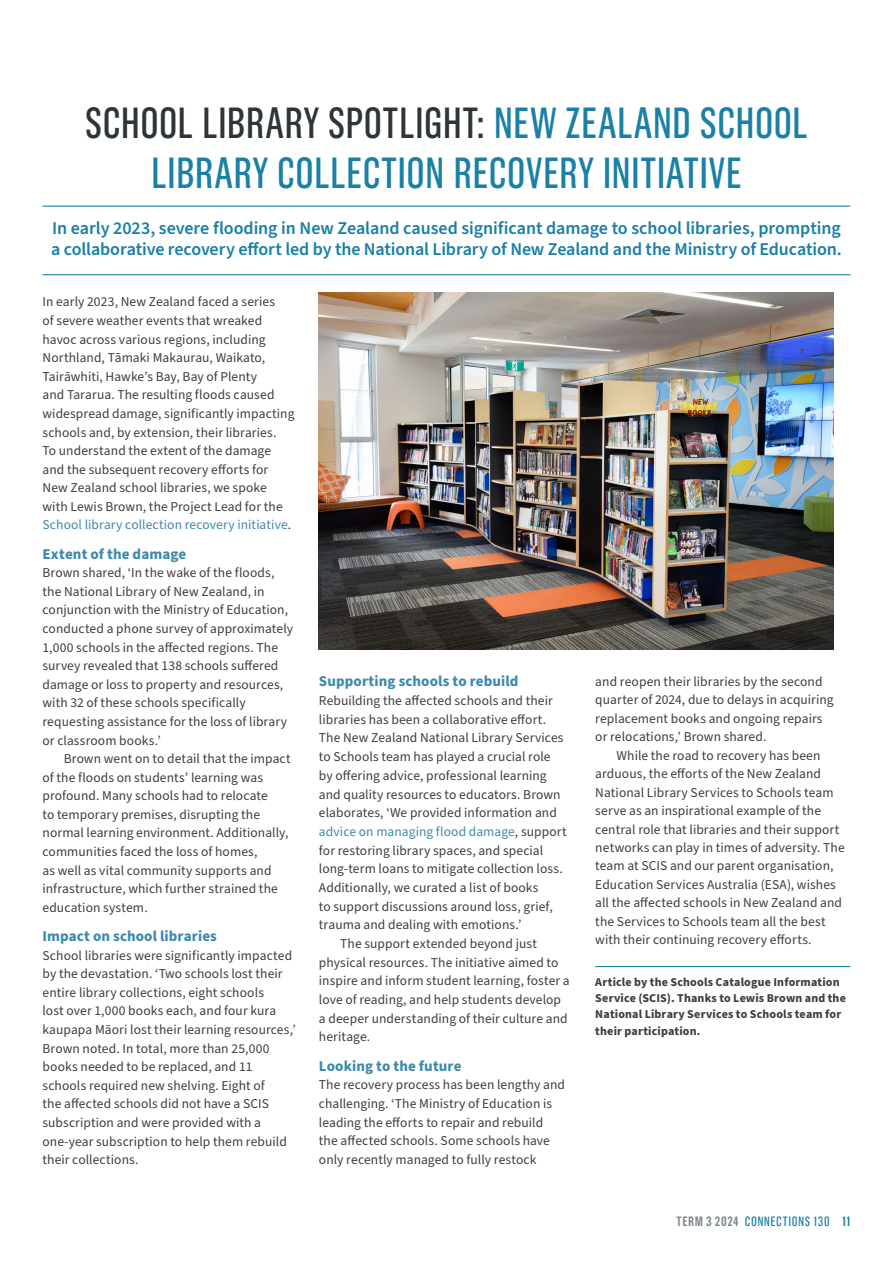
<style>
.page{position:relative;width:893px;height:1263px;background:#fff}
.page>*{position:absolute;margin:0;border:0;box-sizing:border-box;transform-origin:0 0}
.xfeature_head{font:43.5px/49.5px "Grotzec Head Condensed";color:#1b80a5;text-align:center}
.xcallout{font:600 18px/21px "Source Sans Pro";letter-spacing:-.005em;color:#1b80a5}
.xBhead{font:700 15px "Source Sans Pro";letter-spacing:.005em;color:#3f89ac}
.xpara_fo{font:13.5px/18.6px "Source Sans Pro";letter-spacing:.005em;color:#3e3e3f}
.xpara{font:13.5px/18.6px "Source Sans Pro";letter-spacing:.005em;color:#3e3e3f}
.xpara_last_LINE{font:13.5px/18.5px "Source Sans Pro";letter-spacing:.005em;color:#3e3e3f}
.t1{font:13.5px "Grotzec Head Condensed";letter-spacing:.035em;color:#1b80a5}
.xcredit_deets{font:700 12px/16.2px "Source Sans Pro";letter-spacing:.015em;color:#3e3e3f}
.s1{color:#2d353a}
.s2{color:#3f89ac}
.s3{font-weight:600;color:#78848b}
.s4{font-weight:600}
</style>
<div class="page">
<img style="left:319px;top:293px;width:514px;height:357px">
<hr style="left:43px;top:206px;width:807px;height:1px;background:#1b80a5">
<hr style="left:43px;top:274px;width:807px;height:1px;background:#1b80a5">
<hr style="left:595px;top:966px;width:255px;height:1px;background:#1b80a5">
<p class="xfeature_head" style="left:85px;top:98px;width:725px"><span class="s1">SCHOOL LIBRARY SPOTLIGHT:</span> NEW ZEALAND SCHOOL<br>LIBRARY COLLECTION RECOVERY INITIATIVE</p>
<p class="xcallout" style="left:51px;top:219px;width:792px">In early 2023, severe flooding in New Zealand caused significant damage to school libraries, prompting a collaborative recovery effort led by the National Library of New Zealand and the Ministry of Education.</p>
<p class="xpara_fo" style="left:43px;top:293px;width:253px">In early 2023, New Zealand faced a series<br>of severe weather events that wreaked havoc across various regions, including Northland, Tāmaki Makaurau, Waikato, Tairāwhiti, Hawke’s Bay, Bay of Plenty<br>and Tararua. The resulting floods caused widespread damage, significantly impacting schools and, by extension, their libraries.<br>To understand the extent of the damage and the subsequent recovery efforts for New Zealand school libraries, we spoke with Lewis Brown, the Project Lead for the <span class="s2">School library collection recovery initiative</span>.</p>
<p class="xBhead" style="left:43px;top:543px;width:145px">Extent of the damage</p>
<p class="xpara_fo" style="left:43px;top:564px;width:252px">Brown shared, ‘In the wake of the floods, the National Library of New Zealand, in conjunction with the Ministry of Education, conducted a phone survey of approximately 1,000 schools in the affected regions. The survey revealed that 138 schools suffered damage or loss to property and resources, with 32 of these schools specifically requesting assistance for the loss of library or classroom books.’</p>
<p class="xpara" style="left:43px;top:750px;width:250px;text-indent:21px">Brown went on to detail that the impact of the floods on students’ learning was profound. Many schools had to relocate<br>to temporary premises, disrupting the normal learning environment. Additionally, communities faced the loss of homes,<br>as well as vital community supports and infrastructure, which further strained the education system.</p>
<p class="xBhead" style="left:43px;top:926px;width:176px">Impact on school libraries</p>
<p class="xpara_fo" style="left:43px;top:946px;width:255px">School libraries were significantly impacted by the devastation. ‘Two schools lost their entire library collections, eight schools<br>lost over 1,000 books each, and four kura kaupapa Māori lost their learning resources,’ Brown noted. In total, more than 25,000 books needed to be replaced, and 11 schools required new shelving. Eight of<br>the affected schools did not have a SCIS subscription and were provided with a one-year subscription to help them rebuild their collections.</p>
<p class="xBhead" style="left:319px;top:671px;width:201px">Supporting schools to rebuild</p>
<p class="xpara_fo" style="left:319px;top:692px;width:249px">Rebuilding the affected schools and their libraries has been a collaborative effort.<br>The New Zealand National Library Services to Schools team has played a crucial role by offering advice, professional learning and quality resources to educators. Brown elaborates, ‘We provided information and <span class="s2">advice on managing flood damage</span>, support for restoring library spaces, and special long-term loans to mitigate collection loss.<br>Additionally, we curated a list of books<br>to support discussions around loss, grief, trauma and dealing with emotions.’</p>
<p class="xpara" style="left:319px;top:934px;width:252px;text-indent:21px">The support extended beyond just physical resources. The initiative aimed to inspire and inform student learning, foster a love of reading, and help students develop a deeper understanding of their culture and heritage.</p>
<p class="xBhead" style="left:319px;top:1055px;width:144px">Looking to the future</p>
<p class="xpara_fo" style="left:319px;top:1076px;width:248px">The recovery process has been lengthy and challenging. ‘The Ministry of Education is leading the efforts to repair and rebuild the affected schools. Some schools have only recently managed to fully restock</p>
<p class="xpara_fo" style="left:595px;top:673px;width:240px">and reopen their libraries by the second quarter of 2024, due to delays in acquiring replacement books and ongoing repairs or relocations,’ Brown shared.</p>
<p class="xpara_last_LINE" style="left:595px;top:746px;width:251px;text-indent:21px">While the road to recovery has been arduous, the efforts of the New Zealand National Library Services to Schools team serve as an inspirational example of the central role that libraries and their support networks can play in times of adversity. The team at SCIS and our parent organisation, Education Services Australia (ESA), wishes all the affected schools in New Zealand and the Services to Schools team all the best with their continuing recovery efforts.</p>
<p class="xcredit_deets" style="left:595px;top:974px;width:252px">Article by the Schools Catalogue Information Service (SCIS). Thanks to Lewis Brown and the National Library Services to Schools team for their participation.</p>
<p class="t1" style="left:677px;top:1214px;width:175px"><span class="s3">TERM 3 2024</span> CONNECTIONS 130 <span class="s4">11</span></p>
</div>
